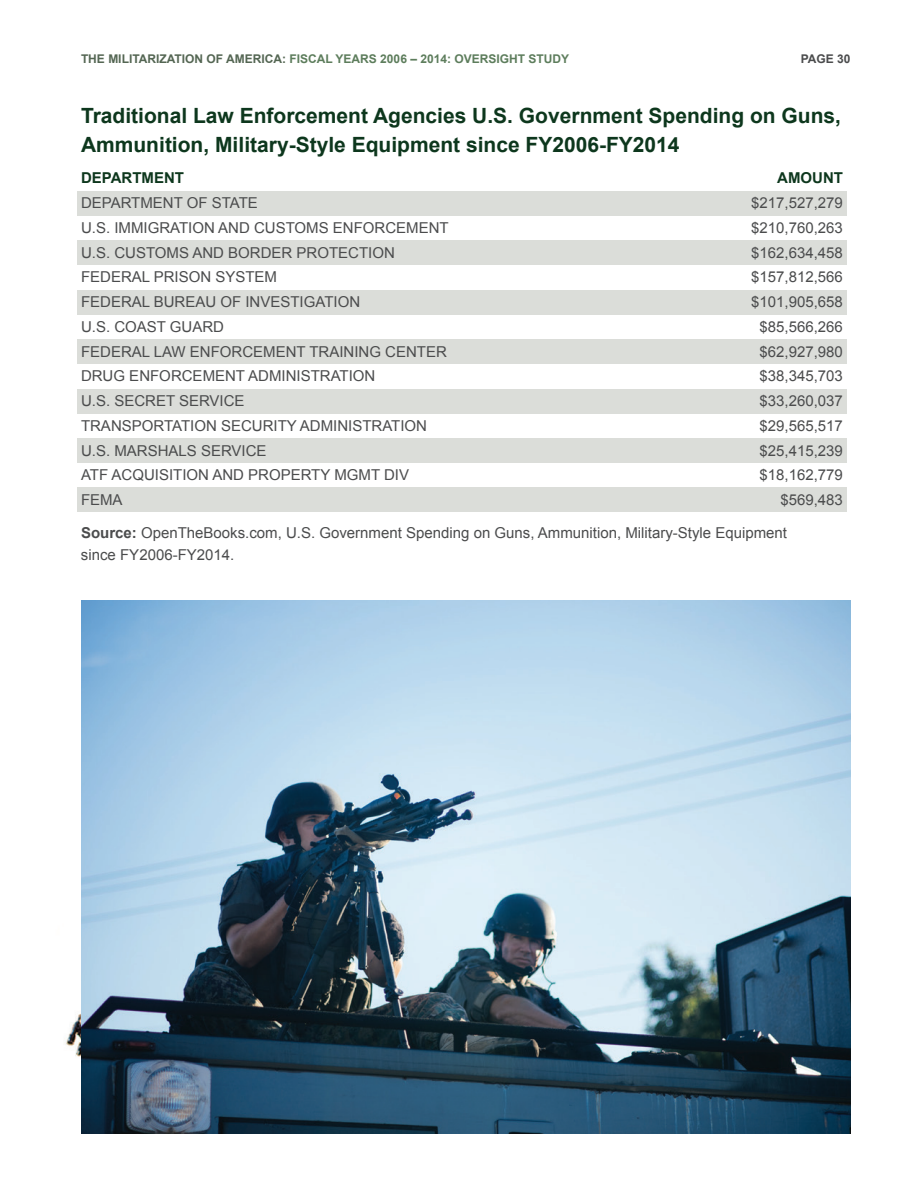
<style>
.page{position:relative;width:918px;height:1188px;background:#fff}
.page>*{position:absolute;margin:0;border:0;box-sizing:border-box;transform-origin:0 0}
.t1{font:700 21px/28.5px "Arial";color:#0d371d}
.t2{font:15px/32.8px "Arial";color:#4b4c4d}
.t3{font:700 15px "Arial";color:#0d371d}
.t4{font:700 12px "Arial";color:#5d7d5c}
.t5{font:700 12px "Arial";color:#4b4c4d}
.s1{color:#546653}
.s2{font-weight:700}
</style>
<div class="page">
<img style="left:66px;top:1013px;width:15px;height:44px">
<div style="left:78px;top:191px;width:769px;height:25px;background:#dbddd9"></div>
<div style="left:78px;top:389px;width:769px;height:24px;background:#dbddd9"></div>
<div style="left:78px;top:438px;width:769px;height:25px;background:#dbddd9"></div>
<div style="left:78px;top:290px;width:769px;height:24px;background:#dbddd9"></div>
<div style="left:78px;top:240px;width:769px;height:25px;background:#dbddd9"></div>
<div style="left:78px;top:488px;width:769px;height:24px;background:#dbddd9"></div>
<div style="left:78px;top:339px;width:769px;height:25px;background:#dbddd9"></div>
<img style="left:81px;top:600px;width:769px;height:534px">
<p class="t4" style="left:81px;top:51px;width:490px"><span class="s1">THE MILITARIZATION OF AMERICA:</span> FISCAL YEARS 2006 – 2014: OVERSIGHT STUDY</p>
<p class="t5" style="left:801px;top:51px;width:51px">PAGE 30</p>
<h1 class="t1" style="left:81px;top:102px;width:762px">Traditional Law Enforcement Agencies U.S. Government Spending on Guns,<br>Ammunition, Military-Style Equipment since FY2006-FY2014</h1>
<p class="t3" style="left:81px;top:168px;width:105px">DEPARTMENT</p>
<p class="t3" style="left:777px;top:168px;width:67px">AMOUNT</p>
<p class="t2" style="left:81px;top:187px;width:178px">DEPARTMENT OF STATE</p>
<p class="t2" style="left:751px;top:187px;width:93px">$217,527,279</p>
<p class="t2" style="left:81px;top:211px;width:369px">U.S. IMMIGRATION AND CUSTOMS ENFORCEMENT</p>
<p class="t2" style="left:751px;top:211px;width:93px">$210,760,263</p>
<p class="t2" style="left:81px;top:236px;width:315px">U.S. CUSTOMS AND BORDER PROTECTION</p>
<p class="t2" style="left:751px;top:236px;width:93px">$162,634,458</p>
<p class="t2" style="left:81px;top:261px;width:198px">FEDERAL PRISON SYSTEM</p>
<p class="t2" style="left:751px;top:261px;width:93px">$157,812,566</p>
<p class="t2" style="left:81px;top:286px;width:281px">FEDERAL BUREAU OF INVESTIGATION</p>
<p class="t2" style="left:751px;top:286px;width:93px">$101,905,658</p>
<p class="t2" style="left:81px;top:310px;width:145px">U.S. COAST GUARD</p>
<p class="t2" style="left:760px;top:310px;width:85px">$85,566,266</p>
<p class="t2" style="left:81px;top:335px;width:367px">FEDERAL LAW ENFORCEMENT TRAINING CENTER</p>
<p class="t2" style="left:760px;top:335px;width:85px">$62,927,980</p>
<p class="t2" style="left:81px;top:360px;width:296px">DRUG ENFORCEMENT ADMINISTRATION</p>
<p class="t2" style="left:760px;top:360px;width:85px">$38,345,703</p>
<p class="t2" style="left:81px;top:385px;width:165px">U.S. SECRET SERVICE</p>
<p class="t2" style="left:760px;top:385px;width:85px">$33,260,037</p>
<p class="t2" style="left:81px;top:409px;width:348px">TRANSPORTATION SECURITY ADMINISTRATION</p>
<p class="t2" style="left:760px;top:409px;width:85px">$29,565,517</p>
<p class="t2" style="left:81px;top:434px;width:187px">U.S. MARSHALS SERVICE</p>
<p class="t2" style="left:760px;top:434px;width:85px">$25,415,239</p>
<p class="t2" style="left:81px;top:459px;width:330px">ATF ACQUISITION AND PROPERTY MGMT DIV</p>
<p class="t2" style="left:760px;top:459px;width:85px">$18,162,779</p>
<p class="t2" style="left:81px;top:484px;width:43px">FEMA</p>
<p class="t2" style="left:81px;top:484px;width:764px;text-indent:699px">$569,483<br><span class="s2">Source:</span> OpenTheBooks.com, U.S. Government Spending on Guns, Ammunition, Military-Style Equipment</p>
<p class="t2" style="left:81px;top:539px;width:155px">since FY2006-FY2014.</p>
</div>
